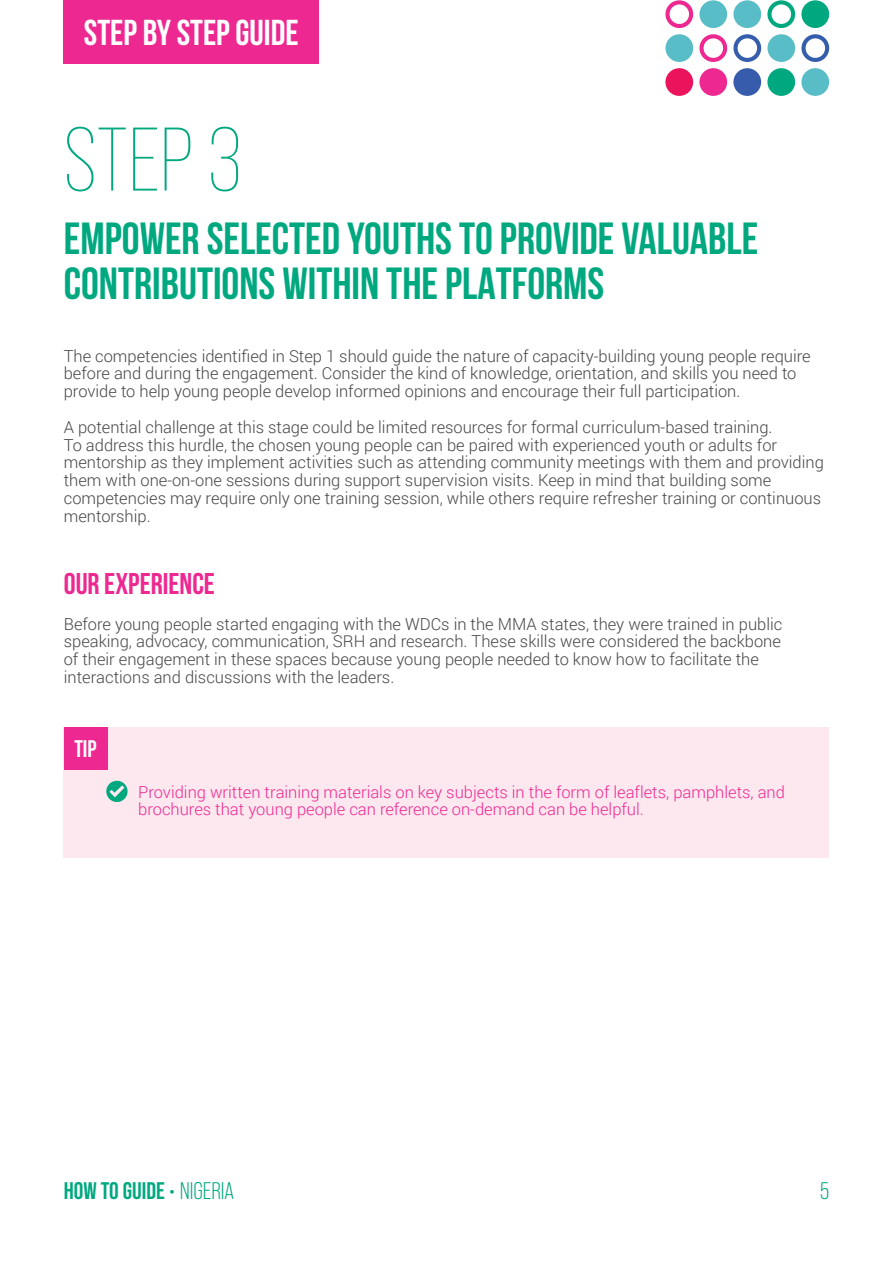
<style>
.page{position:relative;width:893px;height:1263px;background:#fff}
.page>*{position:absolute;margin:0;border:0;box-sizing:border-box;transform-origin:0 0}
.t1{font:300 90px "Bebas Neue Pro";color:#00a880}
.t2{font:700 45px/45px "Bebas Neue";color:#00a880}
.t3{font:700 36px "Bebas Neue";color:#fff}
.t4{font:700 30px "Bebas Neue";color:#ed2891}
.t5{font:700 24px "Bebas Neue Pro";color:#00a880}
.t6{font:700 24px "Bebas Neue";color:#fff}
.t7{font:24px "Bebas Neue Pro";color:#00a880}
.t8{font:300 16.5px/17.9px "Roboto";color:#464647}
.t9{font:300 16.5px/17.9px "Roboto";color:#ed2891}
.s1{font-weight:400}
</style>
<div class="page">
<div style="left:64px;top:0;width:255px;height:64px;background:#ed2891"></div>
<div style="left:64px;top:727px;width:765px;height:131px;background:#fde8ef"></div>
<svg style="left:106px;top:781px;width:22px;height:21px"></svg>
<div style="left:64px;top:727px;width:43px;height:42px;background:#ed2891"></div>
<div style="left:767px;top:0;width:28px;height:28px;border:4px solid #00a880;border-radius:50%"></div>
<div style="left:801px;top:0;width:28px;height:28px;background:#00a880;border-radius:50%"></div>
<div style="left:733px;top:0;width:28px;height:28px;background:#59bdc7;border-radius:50%"></div>
<div style="left:699px;top:0;width:28px;height:28px;background:#59bdc7;border-radius:50%"></div>
<div style="left:665px;top:0;width:28px;height:28px;border:4px solid #ed2991;border-radius:50%"></div>
<svg style="left:733px;top:34px;width:97px;height:28px"></svg>
<div style="left:767px;top:34px;width:28px;height:28px;background:#59bdc7;border-radius:50%"></div>
<div style="left:699px;top:34px;width:28px;height:28px;border:4px solid #ed2991;border-radius:50%"></div>
<div style="left:665px;top:34px;width:28px;height:28px;background:#59bdc7;border-radius:50%"></div>
<div style="left:665px;top:68px;width:28px;height:28px;background:#eb145c;border-radius:50%"></div>
<div style="left:699px;top:68px;width:28px;height:28px;background:#ed2991;border-radius:50%"></div>
<div style="left:733px;top:68px;width:28px;height:28px;background:#365cab;border-radius:50%"></div>
<div style="left:767px;top:68px;width:28px;height:28px;background:#00a880;border-radius:50%"></div>
<div style="left:801px;top:68px;width:28px;height:28px;background:#59bdc7;border-radius:50%"></div>
<h3 class="t3" style="left:84px;top:13px;width:216px">STEP BY STEP GUIDE</h3>
<h1 class="t1" style="left:64px;top:110px;width:180px">STEP 3</h1>
<h2 class="t2" style="left:64px;top:216px;width:696px">EMPOWER SELECTED YOUTHS TO PROVIDE VALUABLE<br>CONTRIBUTIONS WITHIN THE PLATFORMS</h2>
<p class="t8" style="left:64px;top:346px;width:748px">The competencies identified in Step 1 should guide the nature of capacity-building young people require before and during the engagement. Consider the kind of knowledge, orientation, and skills you need to provide to help young people develop informed opinions and encourage their full participation.</p>
<p class="t8" style="left:64px;top:417px;width:762px">A potential challenge at this stage could be limited resources for formal curriculum-based training.<br>To address this hurdle, the chosen young people can be paired with experienced youth or adults for mentorship as they implement activities such as attending community meetings with them and providing them with one-on-one sessions during support supervision visits. Keep in mind that building some competencies may require only one training session, while others require refresher training or continuous mentorship.</p>
<h3 class="t4" style="left:64px;top:567px;width:153px">OUR EXPERIENCE</h3>
<p class="t8" style="left:64px;top:614px;width:720px">Before young people started engaging with the WDCs in the MMA states, they were trained in public speaking, advocacy, communication, SRH and research. These skills were considered the backbone of their engagement in these spaces because young people needed to know how to facilitate the interactions and discussions with the leaders.</p>
<h3 class="t6" style="left:74px;top:736px;width:24px">TIP</h3>
<p class="t9" style="left:138px;top:782px;width:648px">Providing written training materials on key subjects in the form of leaflets, pamphlets, and brochures that young people can reference on-demand can be helpful.</p>
<h3 class="t5" style="left:64px;top:1177px;width:172px">HOW TO GUIDE • <span class="s1">NIGERIA</span></h3>
<h3 class="t7" style="left:820px;top:1177px;width:11px">5</h3>
</div>
